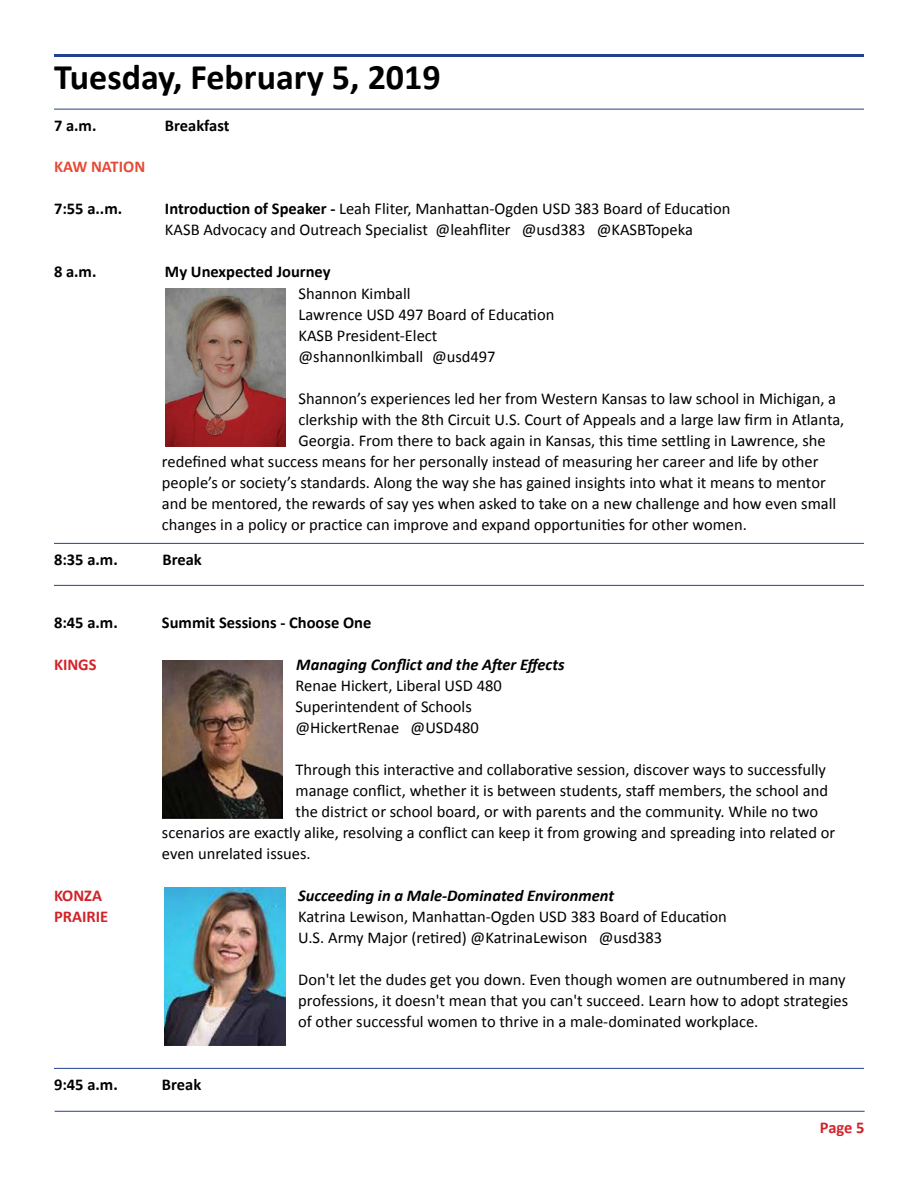
<style>
.page{position:relative;width:918px;height:1188px;background:#fff}
.page>*{position:absolute;margin:0;border:0;box-sizing:border-box;transform-origin:0 0}
.t1{font:700 36px "Calibri";color:#000}
.t2{font:16.5px/21px "Calibri";color:#000}
.t3{font:700 16.5px "Calibri";color:#000}
.t4{font:italic 700 16.5px "Calibri";color:#000}
.t5{font:700 16.5px "Calibri";color:#d2232a}
.t6{font:700 16.5px "Calibri";color:#e64a36}
.s1{font-weight:700}
</style>
<div class="page">
<hr style="left:55px;top:1111px;width:810px;height:1px;background:#25408f">
<hr style="left:54px;top:109px;width:810px;height:1px;background:#25408f">
<img style="left:165px;top:289px;width:121px;height:158px">
<hr style="left:54px;top:54px;width:810px;height:3px;background:#25408f">
<hr style="left:54px;top:543px;width:810px;height:1px;background:#25408f">
<hr style="left:54px;top:585px;width:810px;height:1px;background:#25408f">
<img style="left:162px;top:661px;width:121px;height:158px">
<hr style="left:54px;top:1068px;width:810px;height:1px;background:#25408f">
<img style="left:165px;top:887px;width:120px;height:158px">
<h1 class="t1" style="left:54px;top:54px;width:388px">Tuesday, February 5, 2019</h1>
<p class="t3" style="left:54px;top:115px;width:44px">7 a.m.</p>
<p class="t3" style="left:165px;top:115px;width:66px">Breakfast</p>
<p class="t6" style="left:54px;top:157px;width:93px">KAW NATION</p>
<p class="t3" style="left:54px;top:199px;width:70px">7:55 a..m.</p>
<p class="t2" style="left:165px;top:198px;width:567px"><span class="s1">Introduction of Speaker -</span> Leah Fliter, Manhattan-Ogden USD 383 Board of Education<br>KASB Advocacy and Outreach Specialist @leahfliter @usd383 @KASBTopeka</p>
<p class="t3" style="left:54px;top:262px;width:44px">8 a.m.</p>
<p class="t3" style="left:165px;top:262px;width:167px">My Unexpected Journey</p>
<p class="t2" style="left:298px;top:282px;width:257px">Shannon Kimball<br>Lawrence USD 497 Board of Education<br>KASB President-Elect @shannonlkimball @usd497</p>
<p class="t2" style="left:298px;top:387px;width:539px">Shannon’s experiences led her from Western Kansas to law school in Michigan, a</p>
<p class="t2" style="left:298px;top:408px;width:547px">clerkship with the 8th Circuit U.S. Court of Appeals and a large law firm in Atlanta,</p>
<p class="t2" style="left:298px;top:429px;width:529px">Georgia. From there to back again in Kansas, this time settling in Lawrence, she</p>
<p class="t2" style="left:162px;top:450px;width:658px">redefined what success means for her personally instead of measuring her career and life by other</p>
<p class="t2" style="left:162px;top:471px;width:665px">people’s or society’s standards. Along the way she has gained insights into what it means to mentor</p>
<p class="t2" style="left:162px;top:492px;width:676px">and be mentored, the rewards of say yes when asked to take on a new challenge and how even small</p>
<p class="t2" style="left:162px;top:513px;width:587px">changes in a policy or practice can improve and expand opportunities for other women.</p>
<p class="t3" style="left:54px;top:549px;width:65px">8:35 a.m.</p>
<p class="t3" style="left:163px;top:549px;width:41px">Break</p>
<p class="t3" style="left:54px;top:612px;width:65px">8:45 a.m.</p>
<p class="t3" style="left:162px;top:612px;width:211px">Summit Sessions - Choose One</p>
<p class="t5" style="left:54px;top:654px;width:44px">KINGS</p>
<p class="t4" style="left:296px;top:654px;width:270px">Managing Conflict and the After Effects</p>
<p class="t2" style="left:296px;top:674px;width:208px">Renae Hickert, Liberal USD 480<br>Superintendent of Schools @HickertRenae @USD480</p>
<p class="t2" style="left:296px;top:758px;width:532px">Through this interactive and collaborative session, discover ways to successfully</p>
<p class="t2" style="left:296px;top:779px;width:534px">manage conflict, whether it is between students, staff members, the school and</p>
<p class="t2" style="left:296px;top:800px;width:524px">the district or school board, or with parents and the community. While no two</p>
<p class="t2" style="left:162px;top:821px;width:675px">scenarios are exactly alike, resolving a conflict can keep it from growing and spreading into related or</p>
<p class="t2" style="left:162px;top:842px;width:150px">even unrelated issues.</p>
<p class="t5" style="left:54px;top:885px;width:50px">KONZA</p>
<p class="t4" style="left:298px;top:885px;width:318px">Succeeding in a Male-Dominated Environment</p>
<p class="t5" style="left:54px;top:906px;width:56px">PRAIRIE</p>
<p class="t2" style="left:298px;top:905px;width:430px">Katrina Lewison, Manhattan-Ogden USD 383 Board of Education<br>U.S. Army Major (retired) @KatrinaLewison @usd383</p>
<p class="t2" style="left:298px;top:968px;width:552px">Don't let the dudes get you down. Even though women are outnumbered in many professions, it doesn't mean that you can't succeed. Learn how to adopt strategies of other successful women to thrive in a male-dominated workplace.</p>
<p class="t3" style="left:54px;top:1074px;width:65px">9:45 a.m.</p>
<p class="t3" style="left:162px;top:1074px;width:41px">Break</p>
<p class="t5" style="left:820px;top:1117px;width:46px">Page 5</p>
</div>
